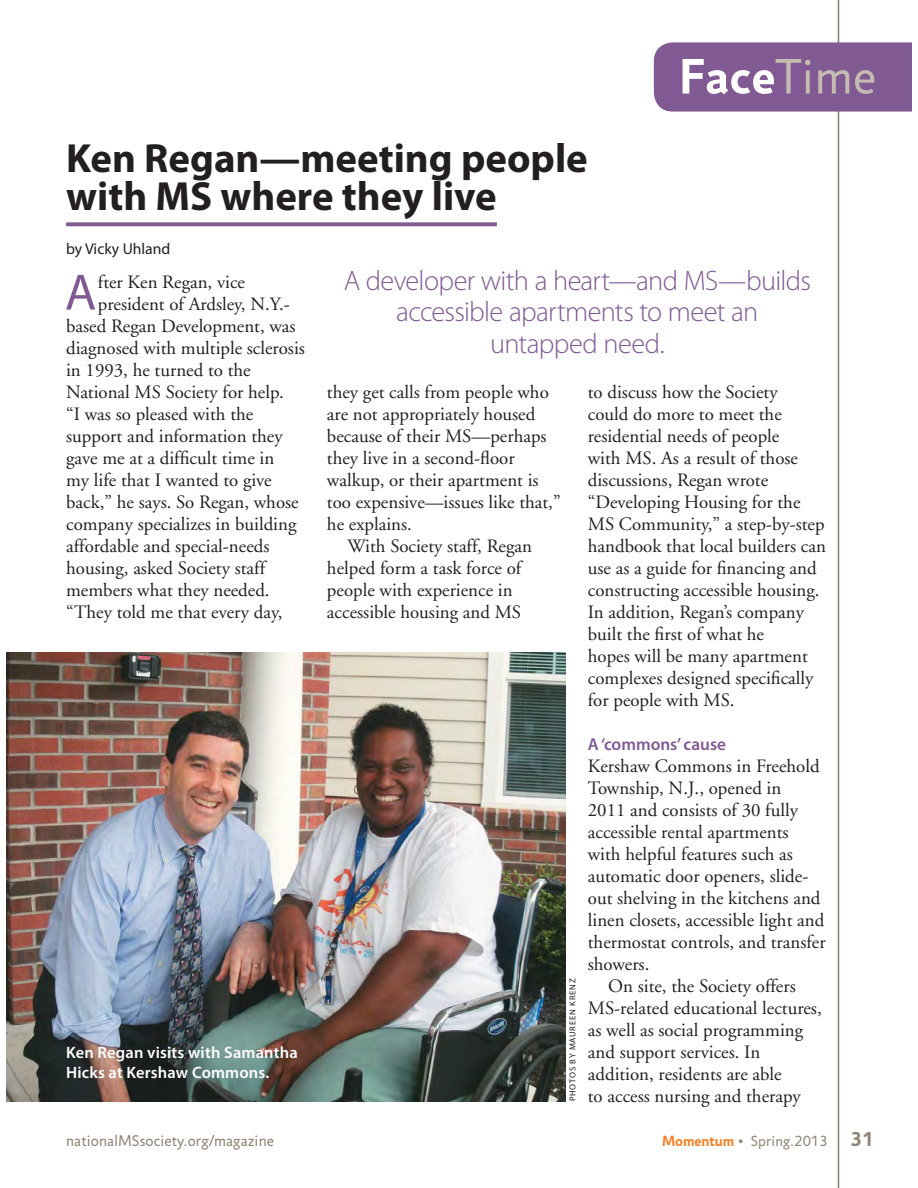
<style>
.page{position:relative;width:918px;height:1188px;background:#fff}
.page>*{position:absolute;margin:0;border:0;box-sizing:border-box;transform-origin:0 0}
.t1{font:51.45px "Myriad Pro";color:#815a94}
.t2{font:700 50.25px "Jigsaw";color:#fff}
.t3{font:700 40.8px/37.7px "Myriad Pro";color:#231f20}
.t4{font:300 28.35px/31.5px "Myriad Pro";letter-spacing:-.025em;color:#815a94;text-align:center}
.t5{font:18.9px/22px "Adobe Garamond";color:#231f20}
.t6{font:600 17.25px "Myriad Pro";color:#815a94}
.t7{font:600 16.5px/20.4px "Myriad Pro";letter-spacing:.01em;color:#fff}
.t8{font:15.75px "Jigsaw";letter-spacing:.01em;color:#8e8473}
.t9{font:15.75px "Myriad Pro";color:#231f20}
.t10{font:15px "Jigsaw";letter-spacing:.01em;color:#8e8473}
.t11{font:8.7px "Myriad Pro";letter-spacing:.095em;color:#231f20}
.s1{font-weight:400;color:#c4bcb0}
.s2{font-weight:700;color:#f58025}
.s3{font-weight:700;font-size:20.4px}
</style>
<div class="page">
<hr style="left:838px;top:0;width:1px;height:1188px;background:#8e8473">
<div style="left:654px;top:42px;width:258px;height:70px;background:#815a94"></div>
<svg style="left:66px;top:222px;width:431px;height:4px;background:#8c689d"></svg>
<img style="left:6px;top:652px;width:560px;height:450px">
<h2 class="t2" style="left:679px;top:57px;width:198px">Face<span class="s1">Time</span></h2>
<h3 class="t3" style="left:66px;top:139px;width:523px">Ken Regan—meeting people with MS where they live</h3>
<p class="t9" style="left:66px;top:239px;width:106px">by Vicky Uhland</p>
<h3 class="t4" style="left:344px;top:264px;width:469px">A developer with a heart—and MS—builds accessible apartments to meet an untapped need.</h3>
<h1 class="t1" style="left:65px;top:262px;width:33px">A</h1>
<p class="t5" style="left:98px;top:272px;width:149px">fter Ken Regan, vice</p>
<p class="t5" style="left:98px;top:294px;width:194px">president of Ardsley, N.Y.-</p>
<p class="t5" style="left:66px;top:316px;width:231px">based Regan Development, was</p>
<p class="t5" style="left:66px;top:338px;width:240px">diagnosed with multiple sclerosis</p>
<p class="t5" style="left:66px;top:360px;width:186px">in 1993, he turned to the</p>
<p class="t5" style="left:66px;top:382px;width:219px">National MS Society for help.</p>
<p class="t5" style="left:66px;top:404px;width:189px">“I was so pleased with the</p>
<p class="t5" style="left:66px;top:426px;width:218px">support and information they</p>
<p class="t5" style="left:66px;top:448px;width:210px">gave me at a difficult time in</p>
<p class="t5" style="left:66px;top:470px;width:207px">my life that I wanted to give</p>
<p class="t5" style="left:66px;top:492px;width:234px">back,” he says. So Regan, whose</p>
<p class="t5" style="left:66px;top:514px;width:232px">company specializes in building</p>
<p class="t5" style="left:66px;top:536px;width:205px">affordable and special-needs</p>
<p class="t5" style="left:66px;top:558px;width:200px">housing, asked Society staff</p>
<p class="t5" style="left:66px;top:580px;width:205px">members what they needed.</p>
<p class="t5" style="left:66px;top:602px;width:218px">“They told me that every day,</p>
<p class="t5" style="left:327px;top:382px;width:223px">they get calls from people who</p>
<p class="t5" style="left:327px;top:404px;width:210px">are not appropriately housed</p>
<p class="t5" style="left:327px;top:426px;width:221px">because of their MS—perhaps</p>
<p class="t5" style="left:327px;top:448px;width:189px">they live in a second-floor</p>
<p class="t5" style="left:327px;top:470px;width:213px">walkup, or their apartment is</p>
<p class="t5" style="left:327px;top:492px;width:235px">too expensive—issues like that,”</p>
<p class="t5" style="left:327px;top:514px;width:86px">he explains.</p>
<p class="t5" style="left:347px;top:536px;width:186px">With Society staff, Regan</p>
<p class="t5" style="left:327px;top:558px;width:196px">helped form a task force of</p>
<p class="t5" style="left:327px;top:580px;width:187px">people with experience in</p>
<p class="t5" style="left:327px;top:602px;width:196px">accessible housing and MS</p>
<p class="t5" style="left:588px;top:382px;width:240px">to discuss how the Society<br>could do more to meet the residential needs of people<br>with MS. As a result of those discussions, Regan wrote “Developing Housing for the<br>MS Community,” a step-by-step handbook that local builders can use as a guide for financing and constructing accessible housing.<br>In addition, Regan’s company built the first of what he<br>hopes will be many apartment complexes designed specifically for people with MS.</p>
<p class="t6" style="left:588px;top:737px;width:140px">A ‘commons’ cause</p>
<p class="t5" style="left:588px;top:756px;width:233px">Kershaw Commons in Freehold</p>
<p class="t5" style="left:588px;top:778px;width:195px">Township, N.J., opened in</p>
<p class="t5" style="left:588px;top:800px;width:212px">2011 and consists of 30 fully</p>
<p class="t5" style="left:588px;top:822px;width:202px">accessible rental apartments</p>
<p class="t5" style="left:588px;top:844px;width:207px">with helpful features such as</p>
<p class="t5" style="left:588px;top:866px;width:222px">automatic door openers, slide-</p>
<p class="t5" style="left:588px;top:888px;width:234px">out shelving in the kitchens and</p>
<p class="t5" style="left:588px;top:910px;width:238px">linen closets, accessible light and</p>
<p class="t5" style="left:588px;top:932px;width:239px">thermostat controls, and transfer</p>
<p class="t5" style="left:588px;top:954px;width:63px">showers.</p>
<p class="t5" style="left:608px;top:976px;width:189px">On site, the Society offers</p>
<p class="t5" style="left:588px;top:998px;width:235px">MS-related educational lectures,</p>
<p class="t5" style="left:588px;top:1020px;width:217px">as well as social programming</p>
<p class="t5" style="left:588px;top:1042px;width:174px">and support services. In</p>
<p class="t5" style="left:588px;top:1064px;width:195px">addition, residents are able</p>
<p class="t5" style="left:588px;top:1086px;width:215px">to access nursing and therapy</p>
<p class="t11" style="left:567px;top:1101px;width:124px;rotate:-90deg">PHOTOS BY MAUREEN KRENZ</p>
<p class="t7" style="left:66px;top:1043px;width:233px">Ken Regan visits with Samantha<br>Hicks at Kershaw Commons.</p>
<p class="t8" style="left:66px;top:1135px;width:209px">nationalMSsociety.org/magazine</p>
<p class="t10" style="left:662px;top:1135px;width:214px"><span class="s2">Momentum</span> Spring.2013 <span class="s3">31</span></p>
</div>
